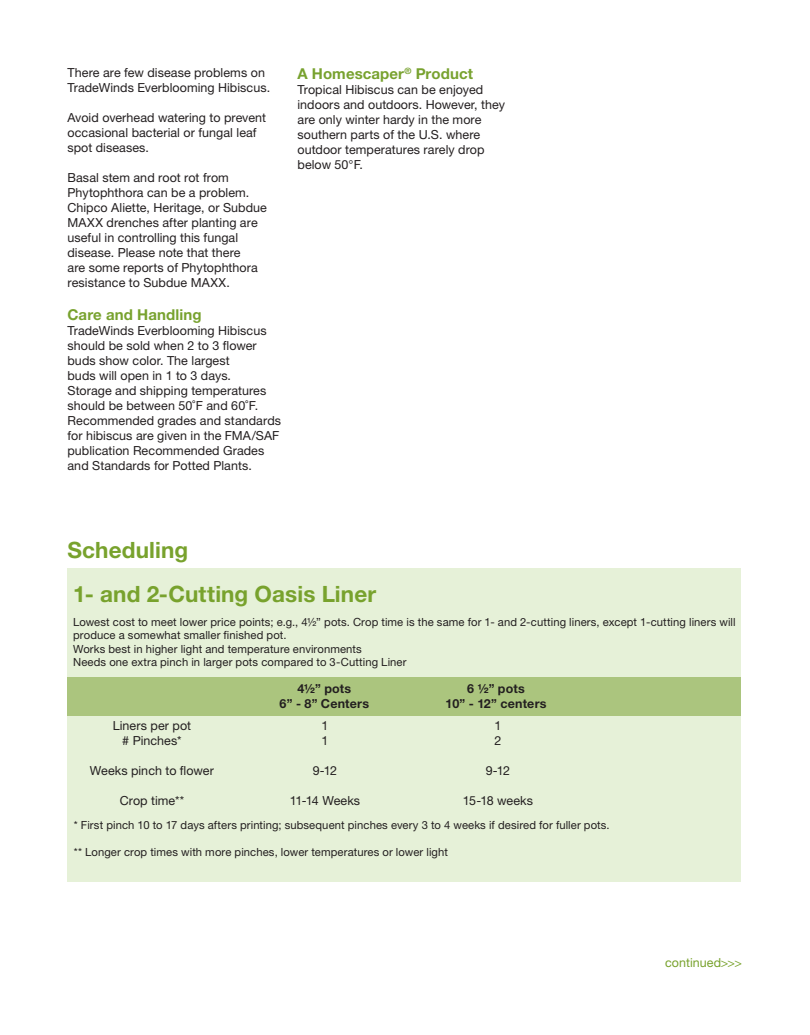
<style>
.page{position:relative;width:810px;height:1035px;background:#fff}
.page>*{position:absolute;margin:0;border:0;box-sizing:border-box;transform-origin:0 0}
.t1{font:700 22.5px "Helvetica Neue";letter-spacing:.005em;color:#78a22d}
.t2{font:700 15px "Helvetica Neue";letter-spacing:.005em;color:#78a22f}
.t3{font:12.5px/15px "Helvetica Neue";letter-spacing:.005em;color:#231f20}
.t4{font:700 12.5px/15px "Helvetica Neue";letter-spacing:.015em;color:#231f20;text-align:center}
.t5{font:12.5px "Helvetica Neue";letter-spacing:.005em;color:#78a22d}
.t6{font:11.25px/13.5px "Helvetica Neue";letter-spacing:.01em;color:#231f20}
</style>
<div class="page">
<div style="left:68px;top:568px;width:673px;height:313px;background:#e6f1d8"></div>
<div style="left:68px;top:678px;width:673px;height:38px;background:#abc57e"></div>
<p class="t3" style="left:68px;top:65px;width:204px">There are few disease problems on<br>TradeWinds Everblooming Hibiscus.</p>
<p class="t3" style="left:68px;top:110px;width:200px">Avoid overhead watering to prevent occasional bacterial or fungal leaf spot diseases.</p>
<p class="t3" style="left:68px;top:170px;width:201px">Basal stem and root rot from<br>Phytophthora can be a problem.<br>Chipco Aliette, Heritage, or Subdue<br>MAXX drenches after planting are useful in controlling this fungal disease. Please note that there<br>are some reports of Phytophthora resistance to Subdue MAXX.</p>
<p class="t2" style="left:68px;top:306px;width:136px">Care and Handling</p>
<p class="t3" style="left:68px;top:323px;width:215px">TradeWinds Everblooming Hibiscus should be sold when 2 to 3 flower buds show color. The largest<br>buds will open in 1 to 3 days.<br>Storage and shipping temperatures should be between 50˚F and 60˚F.<br>Recommended grades and standards for hibiscus are given in the FMA/SAF publication Recommended Grades and Standards for Potted Plants.</p>
<p class="t2" style="left:298px;top:65px;width:177px">A Homescaper<sup>®</sup> Product</p>
<p class="t3" style="left:298px;top:82px;width:209px">Tropical Hibiscus can be enjoyed indoors and outdoors. However, they are only winter hardy in the more southern parts of the U.S. where outdoor temperatures rarely drop below 50°F.</p>
<h1 class="t1" style="left:68px;top:537px;width:122px">Scheduling</h1>
<h1 class="t1" style="left:73px;top:580px;width:305px">1- and 2-Cutting Oasis Liner</h1>
<p class="t6" style="left:73px;top:615px;width:664px">Lowest cost to meet lower price points; e.g., 4½” pots. Crop time is the same for 1- and 2-cutting liners, except 1-cutting liners will produce a somewhat smaller finished pot.<br>Works best in higher light and temperature environments<br>Needs one extra pinch in larger pots compared to 3-Cutting Liner</p>
<p class="t4" style="left:280px;top:681px;width:91px">4½” pots<br>6” - 8” Centers</p>
<p class="t4" style="left:446px;top:681px;width:102px">6 ½” pots<br>10” - 12” centers</p>
<p class="t3" style="left:113px;top:718px;width:80px;text-align:center">Liners per pot # Pinches*</p>
<p class="t3" style="left:90px;top:763px;width:126px">Weeks pinch to flower</p>
<p class="t3" style="left:120px;top:793px;width:66px">Crop time**</p>
<p class="t3" style="left:494px;top:718px;width:8px">1<br>2</p>
<p class="t3" style="left:486px;top:763px;width:26px">9-12</p>
<p class="t3" style="left:463px;top:793px;width:71px">15-18 weeks</p>
<p class="t6" style="left:74px;top:818px;width:537px">* First pinch 10 to 17 days afters printing; subsequent pinches every 3 to 4 weeks if desired for fuller pots.</p>
<p class="t6" style="left:74px;top:845px;width:376px">** Longer crop times with more pinches, lower temperatures or lower light</p>
<p class="t3" style="left:321px;top:718px;width:8px">1<br>1</p>
<p class="t3" style="left:313px;top:763px;width:26px">9-12</p>
<p class="t3" style="left:290px;top:793px;width:72px">11-14 Weeks</p>
<p class="t5" style="left:665px;top:955px;width:78px">continued&gt;&gt;&gt;</p>
</div>
